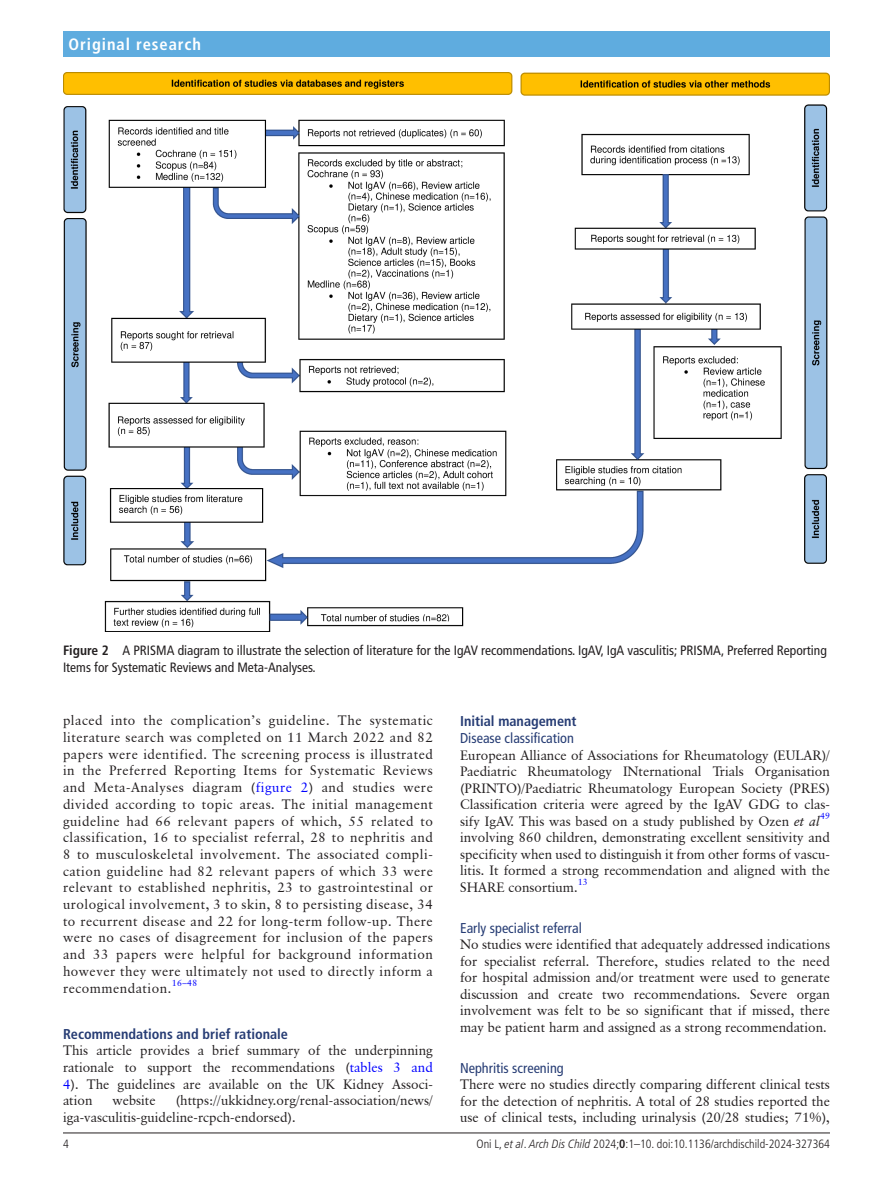
<style>
.page{position:relative;width:893px;height:1191px;background:#fff}
.page>*{position:absolute;margin:0;border:0;box-sizing:border-box;transform-origin:0 0}
.t1{font:700 condensed 16.5px "Frutiger LT Pro";letter-spacing:.055em;color:#fff}
.t2{font:condensed 14.25px "Frutiger LT Pro";color:#263c74}
.t3{font:700 condensed 14.25px "Frutiger LT Pro";color:#263c74}
.t4{font:13.5px/16.6px "Classical Garamond BT";color:#231f20;text-align:justify}
.t5{font:condensed 13.5px/16.5px "Frutiger LT Pro";color:#231f20}
.t6{font:300 condensed 12px "Frutiger LT Pro";color:#231f20}
.t7{font:9px "Classical Garamond BT";color:#00f}
.s1{font-weight:700}
.s2{color:#00f}
.s3{font-style:italic}
</style>
<div class="page">
<hr style="left:63px;top:1132px;width:767px;height:1px;background:#231f20">
<div style="left:63px;top:31px;width:767px;height:25px;background:#5facdf"></div>
<img style="left:63px;top:72px;width:767px;height:559px">
<p class="t1" style="left:69px;top:34px;width:134px">Original research</p>
<p class="t5" style="left:63px;top:642px;width:765px"><span class="s1">Figure 2</span> A PRISMA diagram to illustrate the selection of literature for the IgAV recommendations. IgAV, IgA vasculitis; PRISMA, Preferred Reporting<br>Items for Systematic Reviews and Meta-Analyses.</p>
<p class="t4" style="left:63px;top:712px;width:371px">placed into the complication’s guideline. The systematic literature search was completed on 11 March 2022 and 82 papers were identified. The screening process is illustrated in the Preferred Reporting Items for Systematic Reviews and Meta-Analyses diagram (<span class="s2">figure 2</span>) and studies were divided according to topic areas. The initial management guideline had 66 relevant papers of which, 55 related to classification, 16 to specialist referral, 28 to nephritis and 8 to musculoskeletal involvement. The associated compli&shy;cation guideline had 82 relevant papers of which 33 were relevant to established nephritis, 23 to gastrointestinal or urological involvement, 3 to skin, 8 to persisting disease, 34 to recurrent disease and 22 for long-term follow-up. There were no cases of disagreement for inclusion of the papers and 33 papers were helpful for background information however they were ultimately not used to directly inform a recommendation.</p>
<p class="t7" style="left:172px;top:977px;width:27px">16–48</p>
<p class="t3" style="left:63px;top:1025px;width:227px">Recommendations and brief rationale</p>
<p class="t4" style="left:63px;top:1042px;width:371px">This article provides a brief summary of the underpinning rationale to support the recommendations (<span class="s2">tables 3 and 4</span>). The guidelines are available on the UK Kidney Associ&shy;ation</p>
<p class="t4" style="left:63px;top:1092px;width:371px;text-indent:113px">(https://ukkidney.org/renal-association/news/ iga-vasculitis-guideline-rcpch-endorsed).</p>
<p class="t4" style="left:113px;top:1092px;width:44px">website</p>
<p class="t3" style="left:460px;top:712px;width:118px">Initial management</p>
<p class="t2" style="left:460px;top:729px;width:115px">Disease classification</p>
<p class="t4" style="left:460px;top:746px;width:371px">European Alliance of Associations for Rheumatology (EULAR)/ Paediatric Rheumatology INternational Trials Organisation (PRINTO)/Paediatric Rheumatology European Society (PRES)<br>Classification criteria were agreed by the IgAV GDG to clas&shy;sify IgAV. This was based on a study published by Ozen <span class="s3">et al</span><sup>49 </sup>involving 860 children, demonstrating excellent sensitivity and specificity when used to distinguish it from other forms of vascu&shy;litis. It formed a strong recommendation and aligned with the SHARE consortium.<sup>13</sup></p>
<p class="t2" style="left:460px;top:919px;width:123px">Early specialist referral</p>
<p class="t4" style="left:460px;top:936px;width:371px">No studies were identified that adequately addressed indications for specialist referral. Therefore, studies related to the need for hospital admission and/or treatment were used to generate discussion and create two recommendations. Severe organ involvement was felt to be so significant that if missed, there may be patient harm and assigned as a strong recommendation.</p>
<p class="t2" style="left:460px;top:1059px;width:105px">Nephritis screening</p>
<p class="t4" style="left:460px;top:1076px;width:371px">There were no studies directly comparing different clinical tests for the detection of nephritis. A total of 28 studies reported the use of clinical tests, including urinalysis (20/28 studies; 71%),</p>
<p class="t6" style="left:63px;top:1136px;width:7px">4</p>
<p class="t6" style="left:477px;top:1136px;width:355px">Oni L, <span class="s3">et al</span>. <span class="s3">Arch Dis Child</span> 2024;<span class="s1">0</span>:1–10. doi:10.1136/archdischild-2024-327364</p>
</div>
